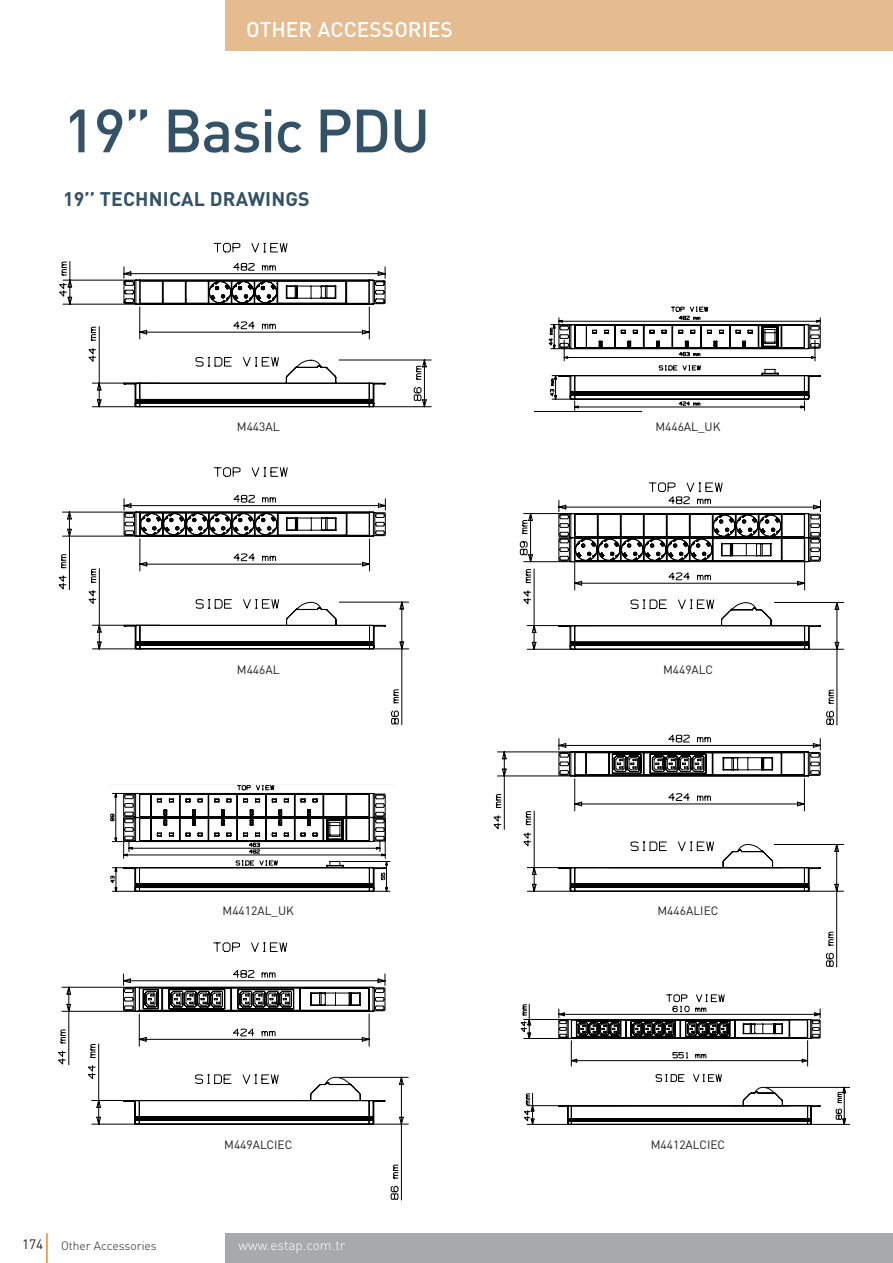
<style>
.page{position:relative;width:893px;height:1263px;background:#fff}
.page>*{position:absolute;margin:0;border:0;box-sizing:border-box;transform-origin:0 0}
.t1{font:500 60px "DIN Pro";letter-spacing:-.025em;color:#335267}
.t2{font:500 21px "DIN Pro";color:#fff}
.t3{font:700 19.5px "DIN Pro";letter-spacing:.01em;color:#335267}
.t4{font:300 13.5px "DIN Pro";color:#fff}
.t5{font:13.5px "DIN Pro";color:#231f20}
.t6{font:12px "DIN Pro";color:#231f20}
.t7{font:300 12px "DIN Pro";color:#231f20}
</style>
<div class="page">
<svg style="left:59px;top:242px;width:373px;height:166px"></svg>
<svg style="left:109px;top:784px;width:286px;height:108px"></svg>
<svg style="left:58px;top:467px;width:352px;height:259px"></svg>
<svg style="left:58px;top:942px;width:351px;height:259px"></svg>
<svg style="left:519px;top:482px;width:326px;height:244px"></svg>
<svg style="left:493px;top:734px;width:351px;height:234px"></svg>
<svg style="left:520px;top:994px;width:331px;height:131px"></svg>
<svg style="left:548px;top:307px;width:273px;height:104px"></svg>
<div style="left:225px;top:1233px;width:667px;height:30px;background:#a8a9ad"></div>
<div style="left:225px;top:0;width:667px;height:51px;background:#e5bb90"></div>
<hr style="left:46px;top:1233px;width:2px;height:30px;background:#f58427">
<h2 class="t2" style="left:246px;top:16px;width:208px">OTHER ACCESSORIES</h2>
<h1 class="t1" style="left:63px;top:90px;width:368px">19” Basic PDU</h1>
<h3 class="t3" style="left:63px;top:186px;width:248px">19’’ TECHNICAL DRAWINGS</h3>
<p class="t6" style="left:237px;top:418px;width:44px">M443AL</p>
<p class="t6" style="left:237px;top:661px;width:44px">M446AL</p>
<p class="t6" style="left:655px;top:418px;width:67px">M446AL_UK</p>
<p class="t6" style="left:663px;top:661px;width:52px">M449ALC</p>
<p class="t6" style="left:223px;top:903px;width:73px">M4412AL_UK</p>
<p class="t6" style="left:657px;top:903px;width:63px">M446ALIEC</p>
<p class="t6" style="left:224px;top:1136px;width:70px">M449ALCIEC</p>
<p class="t6" style="left:651px;top:1136px;width:76px">M4412ALCIEC</p>
<p class="t5" style="left:22px;top:1235px;width:23px">174</p>
<p class="t7" style="left:61px;top:1237px;width:97px">Other Accessories</p>
<p class="t4" style="left:239px;top:1235px;width:108px">www.estap.com.tr</p>
</div>
